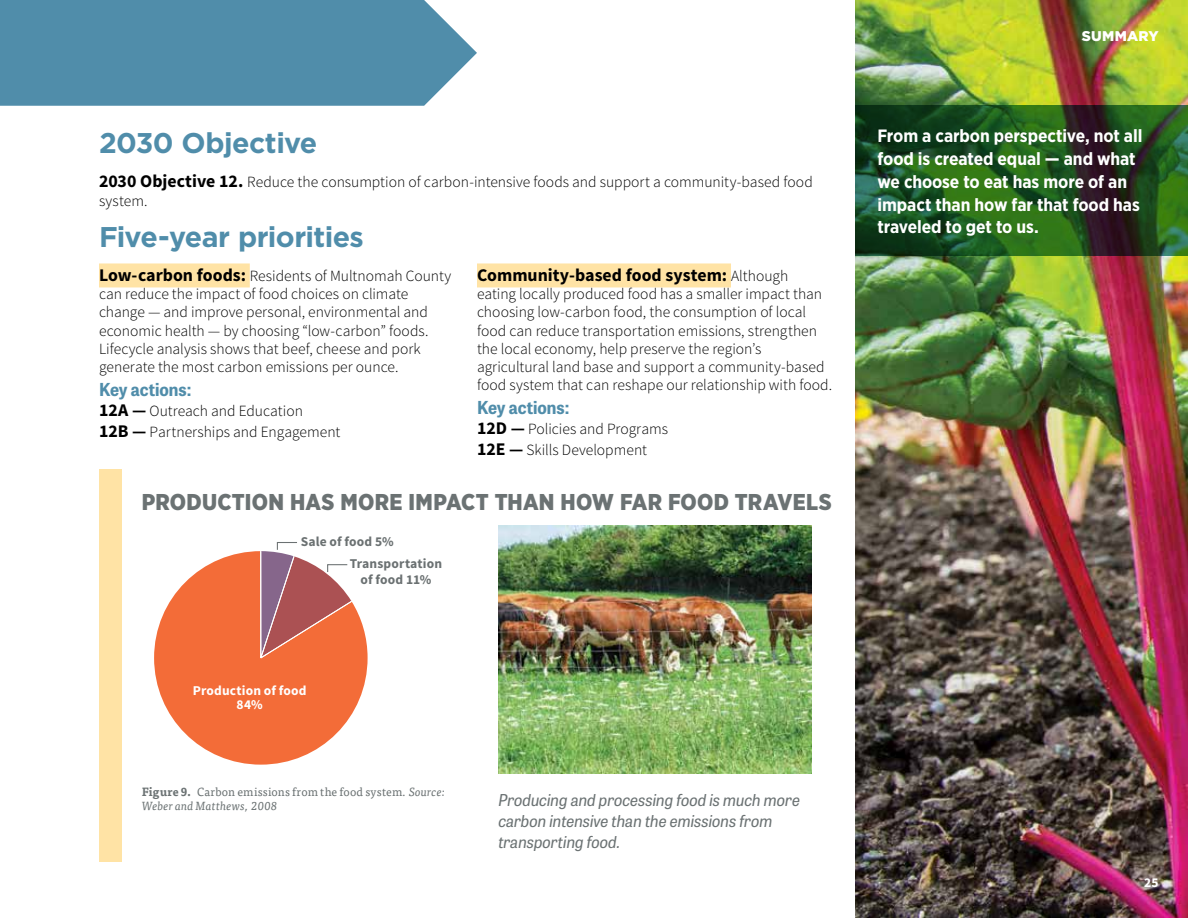
<style>
.page{position:relative;width:1188px;height:918px;background:#fff}
.page>*{position:absolute;margin:0;border:0;box-sizing:border-box;transform-origin:0 0}
.obj_action_subs{font:700 28.5px "Gotham";letter-spacing:-.025em;color:#508daa}
.t1{font:900 22.8px "Gotham Narrow";letter-spacing:.01em;color:#6b7273}
.factoid{font:700 17.85px/22.6px "Gotham Narrow";letter-spacing:-.01em;color:#fff}
.key_highlife{font:700 17.85px "Source Sans Pro";color:#000}
.key_sub{font:700 17.85px "Tablet Gothic Narrow";color:#508daa}
.t2{font:italic 16.35px/21.1px "Tablet Gothic Narrow";letter-spacing:-.005em;color:#6b7273}
.key_highlife-2{font:300 15.6px/18.3px "Source Sans Pro";color:#000}
.ss_light_10_375{font:300 15.6px/18.3px "Source Sans Pro";color:#000}
.key_ss_light_last{font:300 15.6px "Source Sans Pro";color:#000}
.key_ss_light{font:300 15.6px "Source Sans Pro";color:#000}
.t3{font:900 14.1px "Gotham";letter-spacing:.015em;color:#fff}
.t4{font:700 13.5px/22.4px "Source Sans Pro";letter-spacing:.01em;color:#6b7172}
.t5{font:700 13.5px/13.8px "Source Sans Pro";letter-spacing:.01em;color:#fff;text-align:center}
.t6{font:11.85px/13.6px "Tisa Pro";letter-spacing:.015em;color:#6b7273}
.s1{font-weight:700;font-size:17.85px}
.s2{font-weight:300;font-size:15.6px}
.s3{font-weight:700}
.s4{font-style:italic}
</style>
<div class="page">
<img style="left:855px;top:0;width:333px;height:918px">
<div style="left:99px;top:263px;width:151px;height:24px;background:#ffe3a5"></div>
<div style="left:477px;top:263px;width:254px;height:24px;background:#ffe3a5"></div>
<svg style="left:154px;top:551px;width:214px;height:214px;fill:#f36c38"></svg>
<svg style="left:260px;top:542px;width:92px;height:119px"></svg>
<img style="left:498px;top:526px;width:313px;height:247px">
<div style="left:99px;top:469px;width:23px;height:393px;background:#ffe3a5"></div>
<svg style="left:855px;top:106px;width:333px;height:150px;background:#224f1f"></svg>
<div style="left:0;top:0;width:477px;height:106px;background:#508daa"></div>
<p class="obj_action_subs" style="left:99px;top:124px;width:220px">2030 Objective</p>
<p class="ss_light_10_375" style="left:99px;top:173px;width:715px"><span class="s1">2030 Objective 12.</span> Reduce the consumption of carbon-intensive foods and support a community-based food system.</p>
<p class="obj_action_subs" style="left:99px;top:218px;width:266px">Five-year priorities</p>
<p class="key_highlife-2" style="left:99px;top:266px;width:354px"><span class="s1">Low-carbon foods:</span> Residents of Multnomah County can reduce the impact of food choices on climate change — and improve personal, environmental and economic health — by choosing “low-carbon” foods.<br>Lifecycle analysis shows that beef, cheese and pork generate the most carbon emissions per ounce.</p>
<p class="key_sub" style="left:99px;top:377px;width:94px">Key actions:</p>
<p class="key_ss_light" style="left:99px;top:401px;width:205px"><span class="s1">12A —</span> Outreach and Education</p>
<p class="key_ss_light_last" style="left:99px;top:422px;width:243px"><span class="s1">12B —</span> Partnerships and Engagement</p>
<p class="key_highlife" style="left:477px;top:263px;width:313px">Community-based food system: <span class="s2">Although</span></p>
<p class="key_highlife-2" style="left:477px;top:285px;width:357px">eating locally produced food has a smaller impact than choosing low-carbon food, the consumption of local food can reduce transportation emissions, strengthen the local economy, help preserve the region’s agricultural land base and support a community-based food system that can reshape our relationship with food.</p>
<p class="key_sub" style="left:477px;top:395px;width:94px">Key actions:</p>
<p class="key_ss_light" style="left:477px;top:420px;width:193px"><span class="s1">12D —</span> Policies and Programs</p>
<p class="key_ss_light_last" style="left:477px;top:440px;width:172px"><span class="s1">12E —</span> Skills Development</p>
<p class="t1" style="left:142px;top:487px;width:692px">PRODUCTION HAS MORE IMPACT THAN HOW FAR FOOD TRAVELS</p>
<p class="t4" style="left:350px;top:531px;width:94px;text-indent:-49px">Sale of food 5%<br>Transportation</p>
<p class="t4" style="left:361px;top:569px;width:72px">of food 11%</p>
<p class="t5" style="left:193px;top:684px;width:115px">Production of food<br>84%</p>
<p class="t6" style="left:142px;top:784px;width:306px"><span class="s3">Figure 9.</span> Carbon emissions from the food system. <span class="s4">Source:<br>Weber and Matthews, 2008</span></p>
<p class="t2" style="left:498px;top:788px;width:303px">Producing and processing food is much more carbon intensive than the emissions from transporting food.</p>
<p class="t3" style="left:1082px;top:26px;width:79px">SUMMARY</p>
<p class="factoid" style="left:878px;top:125px;width:266px">From a carbon perspective, not all food is created equal — and what we choose to eat has more of an impact than how far that food has traveled to get to us.</p>
<p class="t5" style="left:1144px;top:876px;width:16px">25</p>
</div>
